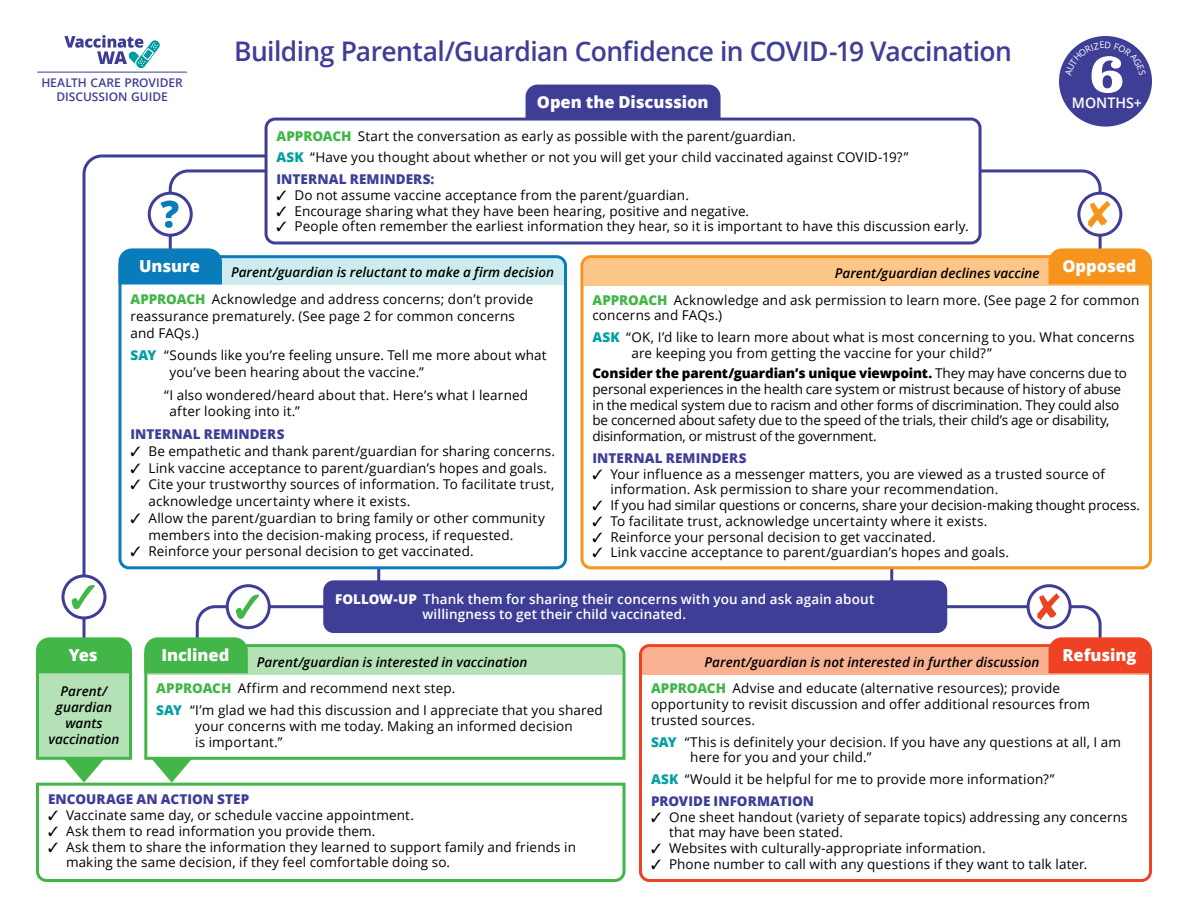
<style>
.page{position:relative;width:1188px;height:918px;background:#fff}
.page>*{position:absolute;margin:0;border:0;box-sizing:border-box;transform-origin:0 0}
.t1{font:700 58.05px "Clarendon LT Std";color:#fff}
.t2{font:600 27px "Open Sans";letter-spacing:-.025em;color:#3f3e97}
.t3{font:800 16.5px "Open Sans";letter-spacing:-.005em;color:#fff}
.t4{font:600 14.55px "Open Sans";color:#fff}
.BL{font:13.5px/15.8px "Open Sans";letter-spacing:.01em;color:#000}
.Text_-_Runin_Say{font:13.5px/15.8px "Open Sans";letter-spacing:.01em;color:#000}
.Text_-_Runin_Approac{font:13.5px/15.8px "Open Sans";letter-spacing:.01em;color:#000}
.Text{font:13.5px/15.8px "Open Sans";letter-spacing:-.015em;color:#000}
.Color_Bar_with_Respo{font:italic 600 13.5px/15.8px "Open Sans";color:#000;text-align:center}
.Text_-_Runin{font:600 13.5px/15.8px "Open Sans";letter-spacing:.01em;color:#fff}
.Text_-_Runin-2{font:800 13.5px "Open Sans";letter-spacing:.005em;color:#3f3e97}
.BL-2{font:13.5px "Open Sans";letter-spacing:-.01em;color:#000}
.Text_-_Runin_Say_2nd{font:13.5px/16.8px "Open Sans";letter-spacing:.01em;color:#000}
.t5{font:600 12px/13.5px "Open Sans";letter-spacing:-.005em;color:#3f3e97;text-align:center}
.s1{font-weight:800;color:#43b649}
.s2{font-weight:800;color:#009fa2}
.s3{font-weight:800}
</style>
<div class="page">
<svg style="left:376px;top:569px;width:80px;height:11px"></svg>
<svg style="left:81px;top:153px;width:247px;height:484px"></svg>
<svg style="left:227px;top:586px;width:42px;height:42px"></svg>
<div style="left:226px;top:584px;width:45px;height:45px;border:3px solid #3f3e97;border-radius:50%"></div>
<svg style="left:63px;top:576px;width:42px;height:42px"></svg>
<svg style="left:71px;top:584px;width:25px;height:26px"></svg>
<div style="left:62px;top:574px;width:44px;height:45px;border:3px solid #3f3e97;border-radius:50%"></div>
<svg style="left:65px;top:760px;width:38px;height:21px"></svg>
<svg style="left:153px;top:761px;width:37px;height:20px"></svg>
<div style="left:526px;top:85px;width:195px;height:33px;background:#3f3e97"></div>
<div style="left:266px;top:119px;width:714px;height:124px;background:#fff;border-radius:9px"></div>
<div style="left:265px;top:118px;width:717px;height:126px;border:3px solid #3f3e97;border-radius:9px"></div>
<div style="left:120px;top:257px;width:446px;height:311px;background:#fff;border-radius:9px"></div>
<div style="left:122px;top:258px;width:442px;height:26px;background:#cdecf0"></div>
<div style="left:118px;top:255px;width:449px;height:314px;border:3px solid #0b7cbb;border-radius:9px"></div>
<svg style="left:118px;top:168px;width:236px;height:126px"></svg>
<div style="left:584px;top:258px;width:565px;height:28px;background:#fdc689"></div>
<div style="left:580px;top:255px;width:572px;height:314px;border:3px solid #f7941e;border-radius:9px"></div>
<svg style="left:917px;top:168px;width:235px;height:126px"></svg>
<div style="left:325px;top:582px;width:621px;height:50px;background:#3f3e97;border-radius:9px"></div>
<div style="left:323px;top:580px;width:624px;height:53px;border:3px solid #3f3e97;border-radius:9px"></div>
<div style="left:36px;top:637px;width:96px;height:33px;background:#43b649"></div>
<div style="left:38px;top:672px;width:92px;height:86px;background:#b4e2b6"></div>
<div style="left:36px;top:670px;width:96px;height:90px;border:3px solid #43b649"></div>
<svg style="left:144px;top:644px;width:482px;height:117px"></svg>
<svg style="left:144px;top:593px;width:222px;height:80px"></svg>
<svg style="left:36px;top:781px;width:590px;height:101px"></svg>
<div style="left:642px;top:647px;width:507px;height:28px;background:#f9b192"></div>
<div style="left:639px;top:644px;width:513px;height:238px;border:3px solid #ef4123;border-radius:9px"></div>
<svg style="left:814px;top:478px;width:338px;height:195px"></svg>
<svg style="left:64px;top:35px;width:96px;height:34px"></svg>
<hr style="left:37px;top:72px;width:150px;height:1px;background:#3f3e97">
<div style="left:1059px;top:36px;width:93px;height:91px;background:#3f3e97;border-radius:50%"></div>
<svg style="left:1065px;top:41px;width:81px;height:18px"></svg>
<h1 class="t2" style="left:234px;top:33px;width:780px">Building Parental/Guardian Confidence in COVID-19 Vaccination</h1>
<h2 class="t3" style="left:537px;top:90px;width:173px">Open the Discussion</h2>
<p class="Text_-_Runin_Approac" style="left:277px;top:128px;width:521px"><span class="s1">APPROACH</span> Start the conversation as early as possible with the parent/guardian.</p>
<p class="Text_-_Runin_Say" style="left:277px;top:149px;width:633px"><span class="s2">ASK</span> “Have you thought about whether or not you will get your child vaccinated against COVID-19?”</p>
<p class="Text_-_Runin-2" style="left:277px;top:169px;width:159px">INTERNAL REMINDERS:</p>
<p class="BL" style="left:277px;top:187px;width:414px">✓ Do not assume vaccine acceptance from the parent/guardian.</p>
<p class="BL" style="left:277px;top:203px;width:474px">✓ Encourage sharing what they have been hearing, positive and negative.</p>
<p class="BL" style="left:277px;top:218px;width:694px">✓ People often remember the earliest information they hear, so it is important to have this discussion early.</p>
<p class="Color_Bar_with_Respo" style="left:231px;top:264px;width:325px">Parent/guardian is reluctant to make a firm decision</p>
<p class="Text_-_Runin_Approac" style="left:130px;top:290px;width:404px;line-height:16.8px"><span class="s1">APPROACH</span> Acknowledge and address concerns; don’t provide reassurance prematurely. (See page 2 for common concerns and FAQs.)</p>
<p class="Text_-_Runin_Say" style="left:170px;top:347px;width:379px;line-height:16.8px;text-indent:-39px"><span class="s2">SAY</span> “Sounds like you’re feeling unsure. Tell me more about what you’ve been hearing about the vaccine.”</p>
<p class="Text_-_Runin_Say_2nd" style="left:169px;top:386px;width:360px;text-indent:-5px">“I also wondered/heard about that. Here’s what I learned after looking into it.”</p>
<p class="Text_-_Runin-2" style="left:130px;top:424px;width:156px">INTERNAL REMINDERS</p>
<p class="BL" style="left:130px;top:443px;width:426px">✓ Be empathetic and thank parent/guardian for sharing concerns.</p>
<p class="BL" style="left:130px;top:460px;width:418px">✓ Link vaccine acceptance to parent/guardian’s hopes and goals.</p>
<p class="BL" style="left:148px;top:476px;width:408px;line-height:16.8px;text-indent:-18px">✓ Cite your trustworthy sources of information. To facilitate trust, acknowledge uncertainty where it exists.</p>
<p class="BL" style="left:148px;top:509px;width:398px;line-height:16.8px;text-indent:-18px">✓ Allow the parent/guardian to bring family or other community members into the decision-making process, if requested.</p>
<p class="BL" style="left:130px;top:543px;width:345px">✓ Reinforce your personal decision to get vaccinated.</p>
<h1 class="t1" style="left:1090px;top:38px;width:36px">6</h1>
<h1 class="t5" style="left:41px;top:76px;width:143px">HEALTH CARE PROVIDER<br>DISCUSSION GUIDE</h1>
<h1 class="t4" style="left:1072px;top:93px;width:72px">MONTHS+</h1>
<h2 class="t3" style="left:1062px;top:254px;width:76px">Opposed</h2>
<h2 class="t3" style="left:139px;top:254px;width:62px">Unsure</h2>
<p class="Color_Bar_with_Respo" style="left:835px;top:265px;width:206px">Parent/guardian declines vaccine</p>
<p class="Text_-_Runin_Approac" style="left:592px;top:291px;width:548px"><span class="s1">APPROACH</span> Acknowledge and ask permission to learn more. (See page 2 for common concerns and FAQs.)</p>
<p class="Text_-_Runin_Say" style="left:631px;top:329px;width:505px;text-indent:-39px"><span class="s2">ASK</span> “OK, I’d like to learn more about what is most concerning to you. What concerns are keeping you from getting the vaccine for your child?”</p>
<p class="Text" style="left:592px;top:365px;width:536px"><span class="s3">Consider the parent/guardian’s unique viewpoint.</span> They may have concerns due to personal experiences in the health care system or mistrust because of history of abuse in the medical system due to racism and other forms of discrimination. They could also be concerned about safety due to the speed of the trials, their child’s age or disability, disinformation, or mistrust of the government.</p>
<p class="Text_-_Runin-2" style="left:593px;top:448px;width:156px">INTERNAL REMINDERS</p>
<p class="BL" style="left:611px;top:465px;width:496px;text-indent:-18px">✓ Your influence as a messenger matters, you are viewed as a trusted source of information. Ask permission to share your recommendation.</p>
<p class="BL-2" style="left:593px;top:496px;width:549px">✓ If you had similar questions or concerns, share your decision-making thought process.</p>
<p class="BL" style="left:593px;top:513px;width:396px">✓ To facilitate trust, acknowledge uncertainty where it exists.</p>
<p class="BL" style="left:593px;top:528px;width:345px">✓ Reinforce your personal decision to get vaccinated.</p>
<p class="BL" style="left:593px;top:544px;width:418px">✓ Link vaccine acceptance to parent/guardian’s hopes and goals.</p>
<p class="Text_-_Runin" style="left:422px;top:591px;width:453px;text-indent:-87px"><span class="s3">FOLLOW-UP</span> Thank them for sharing their concerns with you and ask again about willingness to get their child vaccinated.</p>
<h2 class="t3" style="left:69px;top:643px;width:30px">Yes</h2>
<p class="Color_Bar_with_Respo" style="left:49px;top:683px;width:73px">Parent/ guardian wants vaccination</p>
<h2 class="t3" style="left:161px;top:643px;width:69px">Inclined</h2>
<p class="Color_Bar_with_Respo" style="left:257px;top:654px;width:272px">Parent/guardian is interested in vaccination</p>
<p class="Text_-_Runin_Approac" style="left:156px;top:680px;width:301px"><span class="s1">APPROACH</span> Affirm and recommend next step.</p>
<p class="Text_-_Runin_Say" style="left:195px;top:702px;width:409px;text-indent:-39px"><span class="s2">SAY</span> “I’m glad we had this discussion and I appreciate that you shared your concerns with me today. Making an informed decision<br>is important.”</p>
<p class="Text_-_Runin-2" style="left:48px;top:789px;width:203px">ENCOURAGE AN ACTION STEP</p>
<p class="BL" style="left:48px;top:807px;width:367px">✓ Vaccinate same day, or schedule vaccine appointment.</p>
<p class="BL" style="left:48px;top:823px;width:329px">✓ Ask them to read information you provide them.</p>
<p class="BL" style="left:66px;top:838px;width:511px;text-indent:-18px">✓ Ask them to share the information they learned to support family and friends in making the same decision, if they feel comfortable doing so.</p>
<h2 class="t3" style="left:1063px;top:643px;width:75px">Refusing</h2>
<p class="Color_Bar_with_Respo" style="left:705px;top:654px;width:336px">Parent/guardian is not interested in further discussion</p>
<p class="Text_-_Runin_Approac" style="left:651px;top:680px;width:441px"><span class="s1">APPROACH</span> Advise and educate (alternative resources); provide opportunity to revisit discussion and offer additional resources from trusted sources.</p>
<p class="Text_-_Runin_Say" style="left:690px;top:734px;width:432px;text-indent:-39px"><span class="s2">SAY</span> “This is definitely your decision. If you have any questions at all, I am here for you and your child.”</p>
<p class="Text_-_Runin_Say" style="left:651px;top:771px;width:405px"><span class="s2">ASK</span> “Would it be helpful for me to provide more information?”</p>
<p class="Text_-_Runin-2" style="left:651px;top:791px;width:165px">PROVIDE INFORMATION</p>
<p class="BL" style="left:669px;top:809px;width:460px;text-indent:-18px">✓ One sheet handout (variety of separate topics) addressing any concerns that may have been stated.</p>
<p class="BL" style="left:651px;top:840px;width:336px">✓ Websites with culturally-appropriate information.</p>
<p class="BL" style="left:651px;top:856px;width:438px">✓ Phone number to call with any questions if they want to talk later.</p>
</div>
